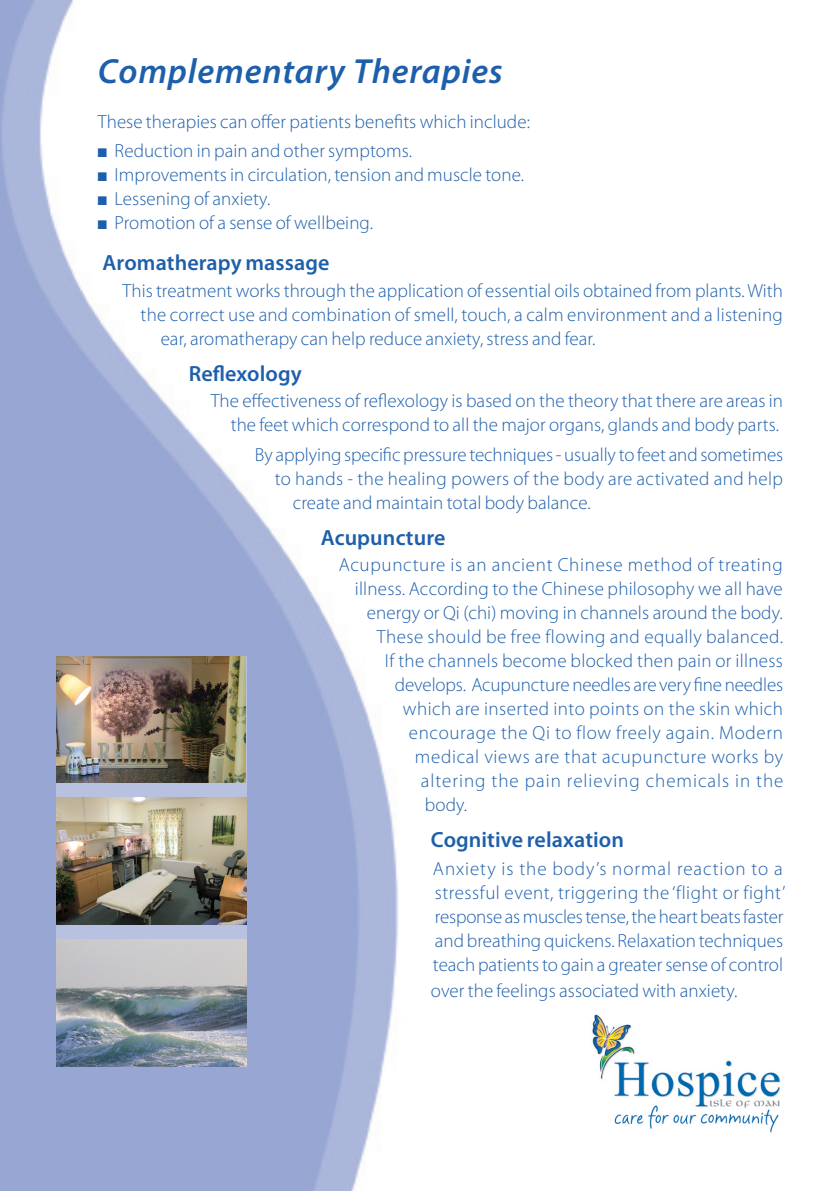
<style>
.page{position:relative;width:840px;height:1191px;background:#fff}
.page>*{position:absolute;margin:0;border:0;box-sizing:border-box;transform-origin:0 0}
.t1{font:italic 600 35px "Myriad Pro";letter-spacing:.025em;color:#1e5fab}
.Paragraph_Style_A5_l{font:600 22px "Myriad Pro";letter-spacing:.005em;color:#1e5fab}
.Paragraph_Style_A5_l-2{font:300 19px/24px "Myriad Pro";letter-spacing:.005em;color:#1e5fab;text-align:right}
.Paragraph_Style_A5_l-3{font:300 19px "Myriad Pro";letter-spacing:.035em;color:#1e5fab}
.Paragraph_Style_A5_l-4{font:300 19px "Myriad Pro";letter-spacing:.025em;color:#1e5fab}
.Paragraph_Style_A5_l-5{font:300 19px "Myriad Pro";letter-spacing:.05em;color:#1e5fab}
.s1{font-family:"Monotype Sorts";font-weight:400;font-size:12px}
</style>
<div class="page">
<img style="left:0;top:1px;width:398px;height:1190px">
<div style="left:57px;top:656px;width:190px;height:410px;background:#b8c1e0"></div>
<img style="left:57px;top:656px;width:189px;height:126px">
<img style="left:57px;top:939px;width:190px;height:127px">
<img style="left:57px;top:797px;width:190px;height:127px">
<img style="left:592px;top:1014px;width:189px;height:119px">
<p class="t1" style="left:98px;top:49px;width:406px">Complementary Therapies</p>
<p class="Paragraph_Style_A5_l-2" style="left:98px;top:109px;width:433px">These therapies can offer patients benefits which include:</p>
<p class="Paragraph_Style_A5_l-2" style="left:98px;top:139px;width:315px"><span class="s1">N</span> Reduction in pain and other symptoms.</p>
<p class="Paragraph_Style_A5_l-2" style="left:98px;top:163px;width:427px"><span class="s1">N</span> Improvements in circulation, tension and muscle tone.</p>
<p class="Paragraph_Style_A5_l-2" style="left:98px;top:187px;width:174px"><span class="s1">N</span> Lessening of anxiety.</p>
<p class="Paragraph_Style_A5_l-2" style="left:98px;top:211px;width:276px"><span class="s1">N</span> Promotion of a sense of wellbeing.</p>
<p class="Paragraph_Style_A5_l" style="left:102px;top:249px;width:228px">Aromatherapy massage</p>
<p class="Paragraph_Style_A5_l-2" style="left:122px;top:279px;width:661px">This treatment works through the application of essential oils obtained from plants. With</p>
<p class="Paragraph_Style_A5_l-2" style="left:140px;top:303px;width:643px">the correct use and combination of smell, touch, a calm environment and a listening</p>
<p class="Paragraph_Style_A5_l-2" style="left:160px;top:327px;width:436px">ear, aromatherapy can help reduce anxiety, stress and fear.</p>
<p class="Paragraph_Style_A5_l" style="left:188px;top:359px;width:114px">Reflexology</p>
<p class="Paragraph_Style_A5_l-2" style="left:210px;top:389px;width:573px">The effectiveness of reflexology is based on the theory that there are areas in the feet which correspond to all the major organs, glands and body parts.</p>
<p class="Paragraph_Style_A5_l-2" style="left:254px;top:442px;width:530px">By applying specific pressure techniques - usually to feet and sometimes</p>
<p class="Paragraph_Style_A5_l-2" style="left:274px;top:466px;width:509px">to hands - the healing powers of the body are activated and help</p>
<p class="Paragraph_Style_A5_l-2" style="left:292px;top:490px;width:299px">create and maintain total body balance.</p>
<p class="Paragraph_Style_A5_l" style="left:320px;top:523px;width:126px">Acupuncture</p>
<p class="Paragraph_Style_A5_l-3" style="left:338px;top:553px;width:445px">Acupuncture is an ancient Chinese method of treating</p>
<p class="Paragraph_Style_A5_l-2" style="left:354px;top:577px;width:429px">illness. According to the Chinese philosophy we all have</p>
<p class="Paragraph_Style_A5_l-2" style="left:366px;top:601px;width:417px">energy or Qi (chi) moving in channels around the body.</p>
<p class="Paragraph_Style_A5_l-4" style="left:376px;top:625px;width:407px">These should be free flowing and equally balanced.</p>
<p class="Paragraph_Style_A5_l-2" style="left:384px;top:649px;width:399px">If the channels become blocked then pain or illness</p>
<p class="Paragraph_Style_A5_l-2" style="left:394px;top:673px;width:389px">develops. Acupuncture needles are very fine needles</p>
<p class="Paragraph_Style_A5_l-4" style="left:402px;top:697px;width:381px">which are inserted into points on the skin which</p>
<p class="Paragraph_Style_A5_l-3" style="left:408px;top:721px;width:375px">encourage the Qi to flow freely again. Modern</p>
<p class="Paragraph_Style_A5_l-3" style="left:414px;top:745px;width:369px">medical views are that acupuncture works by</p>
<p class="Paragraph_Style_A5_l-5" style="left:420px;top:769px;width:364px">altering the pain relieving chemicals in the</p>
<p class="Paragraph_Style_A5_l-2" style="left:424px;top:793px;width:44px">body.</p>
<p class="Paragraph_Style_A5_l" style="left:430px;top:825px;width:194px">Cognitive relaxation</p>
<p class="Paragraph_Style_A5_l-2" style="left:432px;top:856px;width:353px;text-align:left">Anxiety is the body’s normal reaction to a stressful event, triggering the ‘flight or fight’ response as muscles tense, the heart beats faster and breathing quickens. Relaxation techniques teach patients to gain a greater sense of control</p>
<p class="Paragraph_Style_A5_l-2" style="left:430px;top:978px;width:308px">over the feelings associated with anxiety.</p>
</div>
